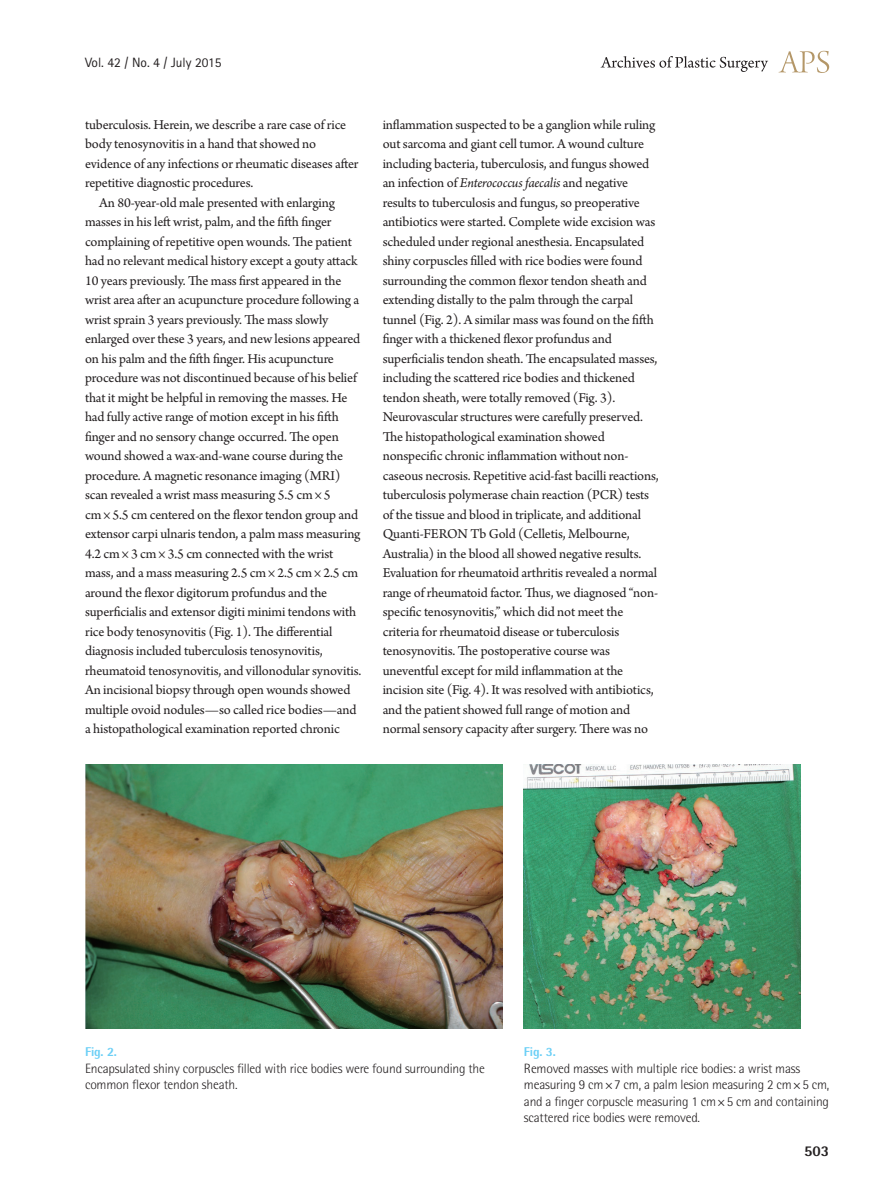
<style>
.page{position:relative;width:893px;height:1191px;background:#fff}
.page>*{position:absolute;margin:0;border:0;box-sizing:border-box;transform-origin:0 0}
.t1{font:800 15px "Rotis Semi Sans Std";color:#231f20}
.본문{font:14.25px/19.5px "Arno Pro";letter-spacing:-.01em;color:#231f20}
.표_그림_설명{font:300 13.5px/16.2px "Rotis Semi Sans Std";letter-spacing:-.015em;color:#231f20}
.권_호_월{font:13.5px "Rotis Sans Serif Std";color:#231f20}
.표_그림_설명-2{font:800 12.75px "Rotis Semi Sans Std";letter-spacing:-.015em;color:#6bcff6}
.s1{font-style:italic}
</style>
<div class="page">
<svg style="left:779px;top:51px;width:50px;height:22px"></svg>
<svg style="left:601px;top:56px;width:167px;height:16px"></svg>
<img style="left:85px;top:764px;width:418px;height:264px">
<img style="left:524px;top:764px;width:276px;height:264px">
<p class="권_호_월" style="left:85px;top:54px;width:138px">Vol. 42 / No. 4 / July 2015</p>
<p class="본문" style="left:85px;top:115px;width:275px">tuberculosis. Herein, we describe a rare case of rice body tenosynovitis in a hand that showed no evidence of any infections or rheumatic diseases after repetitive diagnostic procedures.</p>
<p class="본문" style="left:85px;top:193px;width:278px;text-indent:14px">An 80-year-old male presented with enlarging masses in his left wrist, palm, and the fifth finger complaining of repetitive open wounds. The patient had no relevant medical history except a gouty attack 10 years previously. The mass first appeared in the wrist area after an acupuncture procedure following a wrist sprain 3 years previously. The mass slowly enlarged over these 3 years, and new lesions appeared on his palm and the fifth finger. His acupuncture procedure was not discontinued because of his belief that it might be helpful in removing the masses. He had fully active range of motion except in his fifth finger and no sensory change occurred. The open wound showed a wax-and-wane course during the procedure. A magnetic resonance imaging (MRI) scan revealed a wrist mass measuring 5.5 cm × 5<br>cm × 5.5 cm centered on the flexor tendon group and extensor carpi ulnaris tendon, a palm mass measuring 4.2 cm × 3 cm × 3.5 cm connected with the wrist mass, and a mass measuring 2.5 cm × 2.5 cm × 2.5 cm around the flexor digitorum profundus and the superficialis and extensor digiti minimi tendons with rice body tenosynovitis (Fig. 1). The differential diagnosis included tuberculosis tenosynovitis, rheumatoid tenosynovitis, and villonodular synovitis.<br>An incisional biopsy through open wounds showed multiple ovoid nodules—so called rice bodies—and a histopathological examination reported chronic</p>
<p class="본문" style="left:383px;top:115px;width:278px">inflammation suspected to be a ganglion while ruling out sarcoma and giant cell tumor. A wound culture including bacteria, tuberculosis, and fungus showed an infection of <span class="s1">Enterococcus faecalis</span> and negative results to tuberculosis and fungus, so preoperative antibiotics were started. Complete wide excision was scheduled under regional anesthesia. Encapsulated shiny corpuscles filled with rice bodies were found surrounding the common flexor tendon sheath and extending distally to the palm through the carpal tunnel (Fig. 2). A similar mass was found on the fifth finger with a thickened flexor profundus and superficialis tendon sheath. The encapsulated masses, including the scattered rice bodies and thickened tendon sheath, were totally removed (Fig. 3).<br>Neurovascular structures were carefully preserved.<br>The histopathological examination showed nonspecific chronic inflammation without non&shy;caseous necrosis. Repetitive acid-fast bacilli reactions, tuberculosis polymerase chain reaction (PCR) tests of the tissue and blood in triplicate, and additional Quanti-FERON Tb Gold (Celletis, Melbourne, Australia) in the blood all showed negative results.<br>Evaluation for rheumatoid arthritis revealed a normal range of rheumatoid factor. Thus, we diagnosed “non&shy;specific tenosynovitis,” which did not meet the criteria for rheumatoid disease or tuberculosis tenosynovitis. The postoperative course was uneventful except for mild inflammation at the incision site (Fig. 4). It was resolved with antibiotics, and the patient showed full range of motion and normal sensory capacity after surgery. There was no</p>
<p class="표_그림_설명-2" style="left:85px;top:1044px;width:33px">Fig. 2.</p>
<p class="표_그림_설명" style="left:85px;top:1060px;width:401px">Encapsulated shiny corpuscles filled with rice bodies were found surrounding the common flexor tendon sheath.</p>
<p class="표_그림_설명-2" style="left:524px;top:1044px;width:33px">Fig. 3.</p>
<p class="표_그림_설명" style="left:524px;top:1060px;width:307px">Removed masses with multiple rice bodies: a wrist mass measuring 9 cm×7 cm, a palm lesion measuring 2 cm×5 cm, and a finger corpuscle measuring 1 cm×5 cm and containing scattered rice bodies were removed.</p>
<p class="t1" style="left:804px;top:1141px;width:27px">503</p>
</div>
